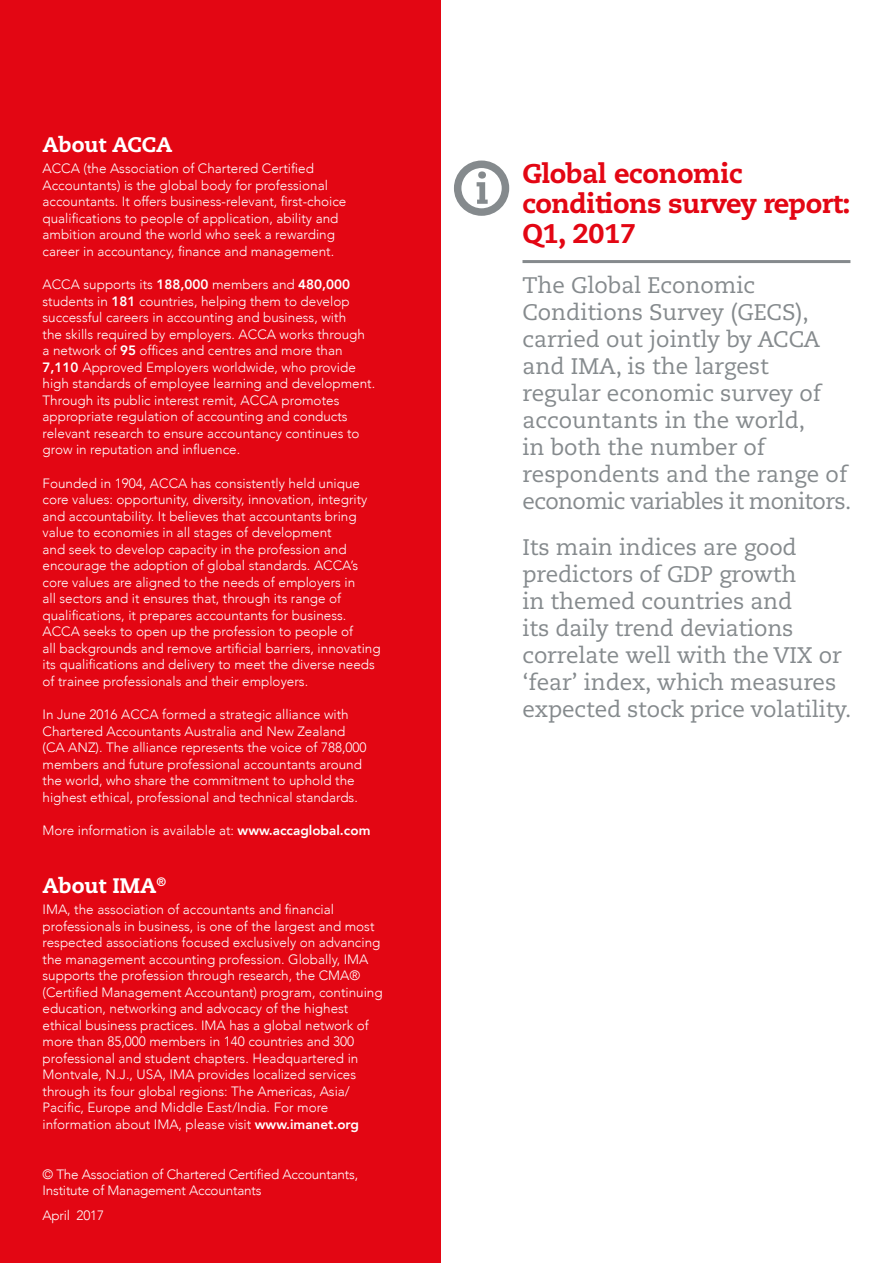
<style>
.page{position:relative;width:893px;height:1263px;background:#fff}
.page>*{position:absolute;margin:0;border:0;box-sizing:border-box;transform-origin:0 0}
.t1{font:800 27px/30px "Caecilia";letter-spacing:-.02em;color:#e30613}
.t2{font:22.5px/27px "Caecilia";letter-spacing:-.005em;color:#858a8d}
.t3{font:800 21px "Caecilia";color:#fff}
.t4{font:300 13.5px/16.5px "Avenir";color:#fff}
.s1{font-weight:800}
</style>
<div class="page">
<div style="left:0;top:0;width:440px;height:1263px;background:#e30613"></div>
<div style="left:454px;top:161px;width:55px;height:55px;border:8px solid #858a8d;border-radius:50%"></div>
<svg style="left:477px;top:171px;width:11px;height:33px"></svg>
<hr style="left:522px;top:260px;width:328px;height:3px;background:#858a8d">
<h3 class="t3" style="left:43px;top:132px;width:131px">About ACCA</h3>
<p class="t4" style="left:43px;top:160px;width:305px">ACCA (the Association of Chartered Certified Accountants) is the global body for professional accountants. It offers business-relevant, first-choice qualifications to people of application, ability and ambition around the world who seek a rewarding career in accountancy, finance and management.</p>
<p class="t4" style="left:43px;top:276px;width:334px">ACCA supports its <span class="s1">188,000</span> members and <span class="s1">480,000 </span>students in <span class="s1">181</span> countries, helping them to develop successful careers in accounting and business, with<br>the skills required by employers. ACCA works through a network of <span class="s1">95</span> offices and centres and more than <span class="s1">7,110</span> Approved Employers worldwide, who provide high standards of employee learning and development.<br>Through its public interest remit, ACCA promotes appropriate regulation of accounting and conducts relevant research to ensure accountancy continues to grow in reputation and influence.</p>
<p class="t4" style="left:43px;top:475px;width:340px">Founded in 1904, ACCA has consistently held unique core values: opportunity, diversity, innovation, integrity and accountability. It believes that accountants bring value to economies in all stages of development<br>and seek to develop capacity in the profession and encourage the adoption of global standards. ACCA’s core values are aligned to the needs of employers in<br>all sectors and it ensures that, through its range of qualifications, it prepares accountants for business.<br>ACCA seeks to open up the profession to people of<br>all backgrounds and remove artificial barriers, innovating its qualifications and delivery to meet the diverse needs of trainee professionals and their employers.</p>
<p class="t4" style="left:43px;top:706px;width:326px">In June 2016 ACCA formed a strategic alliance with Chartered Accountants Australia and New Zealand (CA ANZ). The alliance represents the voice of 788,000 members and future professional accountants around the world, who share the commitment to uphold the highest ethical, professional and technical standards.</p>
<p class="t4" style="left:43px;top:822px;width:329px">More information is available at: <span class="s1">www.accaglobal.com</span></p>
<h3 class="t3" style="left:43px;top:873px;width:125px">About IMA<sup>®</sup></h3>
<p class="t4" style="left:43px;top:901px;width:342px">IMA, the association of accountants and financial professionals in business, is one of the largest and most respected associations focused exclusively on advancing the management accounting profession. Globally, IMA supports the profession through research, the CMA® (Certified Management Accountant) program, continuing education, networking and advocacy of the highest ethical business practices. IMA has a global network of more than 85,000 members in 140 countries and 300 professional and student chapters. Headquartered in Montvale, N.J., USA, IMA provides localized services through its four global regions: The Americas, Asia/ Pacific, Europe and Middle East/India. For more information about IMA, please visit <span class="s1">www.imanet.org</span></p>
<p class="t4" style="left:43px;top:1166px;width:317px">© The Association of Chartered Certified Accountants,<br>Institute of Management Accountants</p>
<p class="t4" style="left:43px;top:1207px;width:63px">April 2017</p>
<h1 class="t1" style="left:522px;top:158px;width:329px">Global economic conditions survey report:<br>Q1, 2017</h1>
<h2 class="t2" style="left:522px;top:272px;width:330px">The Global Economic<br>Conditions Survey (GECS), carried out jointly by ACCA and IMA, is the largest regular economic survey of accountants in the world,<br>in both the number of respondents and the range of economic variables it monitors.</h2>
<h2 class="t2" style="left:522px;top:534px;width:330px">Its main indices are good predictors of GDP growth<br>in themed countries and<br>its daily trend deviations correlate well with the VIX or ‘fear’ index, which measures expected stock price volatility.</h2>
</div>
